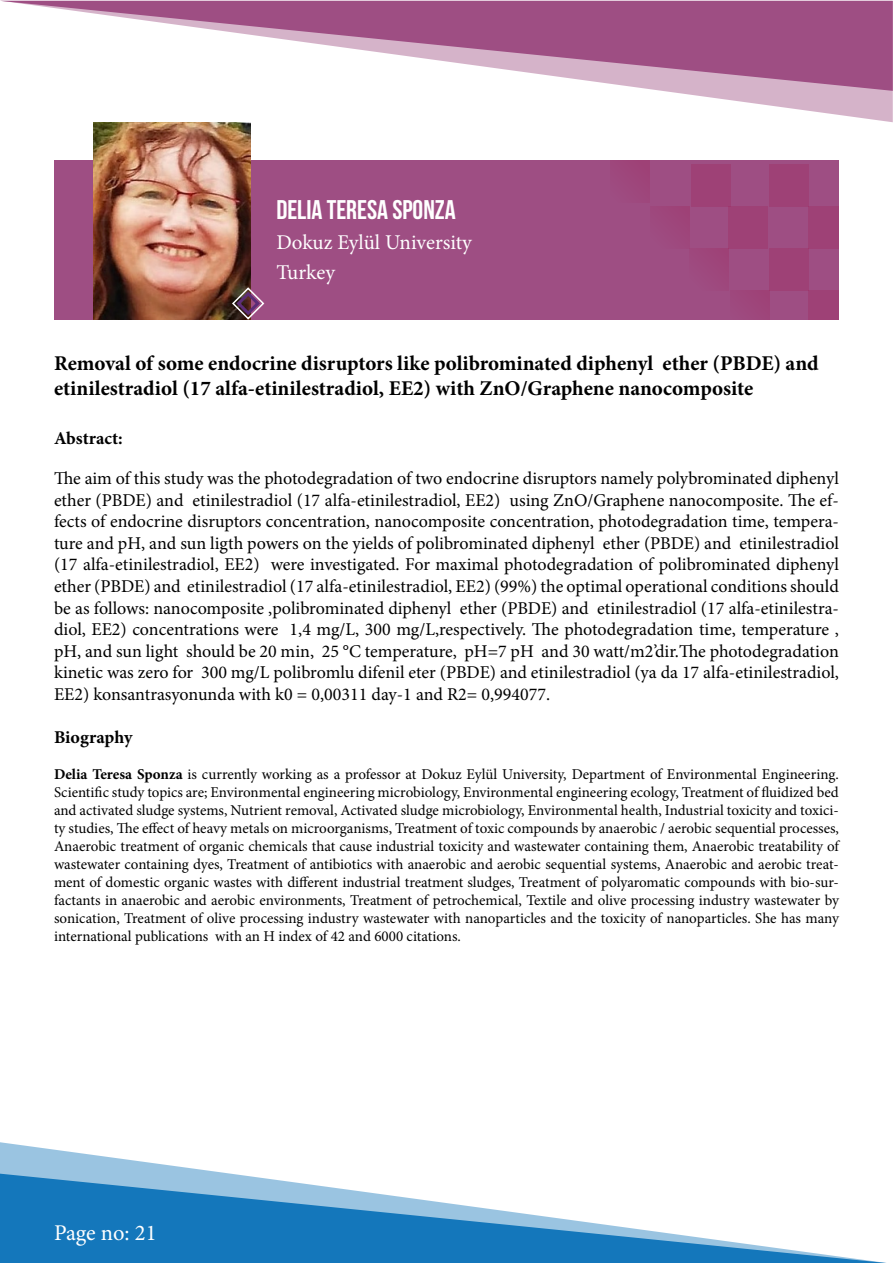
<style>
.page{position:relative;width:893px;height:1263px;background:#fff}
.page>*{position:absolute;margin:0;border:0;box-sizing:border-box;transform-origin:0 0}
.t1{font:27px "Bebas Neue";color:#fff}
.t2{font:22.5px "Minion Pro";letter-spacing:-.005em;color:#fff}
.t3{font:700 21px/25.2px "Minion Pro";color:#000}
.t4{font:21px/30px "Minion Pro";letter-spacing:-.005em;color:#fff}
.t5{font:18px/21.6px "Minion Pro";color:#000;text-align:justify}
.t6{font:700 18px "Minion Pro";color:#000}
.t7{font:15px/18px "Minion Pro";color:#000;text-align:justify}
.s1{font-weight:700}
</style>
<div class="page">
<svg style="left:2px;top:1px;width:891px;height:121px"></svg>
<svg style="left:0;top:1142px;width:886px;height:121px"></svg>
<div style="left:54px;top:160px;width:785px;height:159px;background:#9e4e83"></div>
<div style="left:650px;top:206px;width:39px;height:42px;background:#9e487d"></div>
<div style="left:689px;top:248px;width:39px;height:42px;background:#9e487d"></div>
<div style="left:728px;top:206px;width:39px;height:42px;background:#9e4176"></div>
<div style="left:769px;top:164px;width:39px;height:42px;background:#9e4176"></div>
<div style="left:730px;top:290px;width:39px;height:29px;background:#9e467b"></div>
<div style="left:769px;top:248px;width:39px;height:42px;background:#9e4176"></div>
<div style="left:610px;top:160px;width:39px;height:42px;background:#9e477c"></div>
<div style="left:691px;top:164px;width:39px;height:42px;background:#9e4176"></div>
<div style="left:808px;top:206px;width:31px;height:42px;background:#9e4176"></div>
<div style="left:808px;top:290px;width:31px;height:29px;background:#9e4176"></div>
<img style="left:94px;top:122px;width:156px;height:197px">
<svg style="left:231px;top:286px;width:34px;height:34px"></svg>
<p class="t1" style="left:276px;top:195px;width:181px">DELIA TERESA SPONZA</p>
<p class="t4" style="left:276px;top:227px;width:197px">Dokuz Eylül University<br>Turkey</p>
<p class="t3" style="left:54px;top:350px;width:766px">Removal of some endocrine disruptors like polibrominated diphenyl ether (PBDE) and etinilestradiol (17 alfa-etinilestradiol, EE2) with ZnO/Graphene nanocomposite</p>
<p class="t6" style="left:54px;top:426px;width:70px">Abstract:</p>
<p class="t5" style="left:54px;top:467px;width:786px">The aim of this study was the photodegradation of two endocrine disruptors namely polybrominated diphenyl ether (PBDE) and etinilestradiol (17 alfa-etinilestradiol, EE2) using ZnO/Graphene nanocomposite. The ef&shy;fects of endocrine disruptors concentration, nanocomposite concentration, photodegradation time, tempera&shy;ture and pH, and sun ligth powers on the yields of polibrominated diphenyl ether (PBDE) and etinilestradiol (17 alfa-etinilestradiol, EE2) were investigated. For maximal photodegradation of polibrominated diphenyl ether (PBDE) and etinilestradiol (17 alfa-etinilestradiol, EE2) (99%) the optimal operational conditions should be as follows: nanocomposite ,polibrominated diphenyl ether (PBDE) and etinilestradiol (17 alfa-etinilestra&shy;diol, EE2) concentrations were 1,4 mg/L, 300 mg/L,respectively. The photodegradation time, temperature , pH, and sun light should be 20 min, 25 °C temperature, pH=7 pH and 30 watt/m2’dir.The photodegradation kinetic was zero for 300 mg/L polibromlu difenil eter (PBDE) and etinilestradiol (ya da 17 alfa-etinilestradiol, EE2) konsantrasyonunda with k0 = 0,00311 day-1 and R2= 0,994077.</p>
<p class="t6" style="left:54px;top:724px;width:80px">Biography</p>
<p class="t7" style="left:54px;top:765px;width:787px"><span class="s1">Delia Teresa Sponza</span> is currently working as a professor at Dokuz Eylül University, Department of Environmental Engineering.<br>Scientific study topics are; Environmental engineering microbiology, Environmental engineering ecology, Treatment of fluidized bed and activated sludge systems, Nutrient removal, Activated sludge microbiology, Environmental health, Industrial toxicity and toxici&shy;ty studies, The effect of heavy metals on microorganisms, Treatment of toxic compounds by anaerobic / aerobic sequential processes, Anaerobic treatment of organic chemicals that cause industrial toxicity and wastewater containing them, Anaerobic treatability of wastewater containing dyes, Treatment of antibiotics with anaerobic and aerobic sequential systems, Anaerobic and aerobic treat&shy;ment of domestic organic wastes with different industrial treatment sludges, Treatment of polyaromatic compounds with bio-sur&shy;factants in anaerobic and aerobic environments, Treatment of petrochemical, Textile and olive processing industry wastewater by sonication, Treatment of olive processing industry wastewater with nanoparticles and the toxicity of nanoparticles. She has many international publications with an H index of 42 and 6000 citations.</p>
<h2 class="t2" style="left:54px;top:1218px;width:104px">Page no: 21</h2>
</div>
